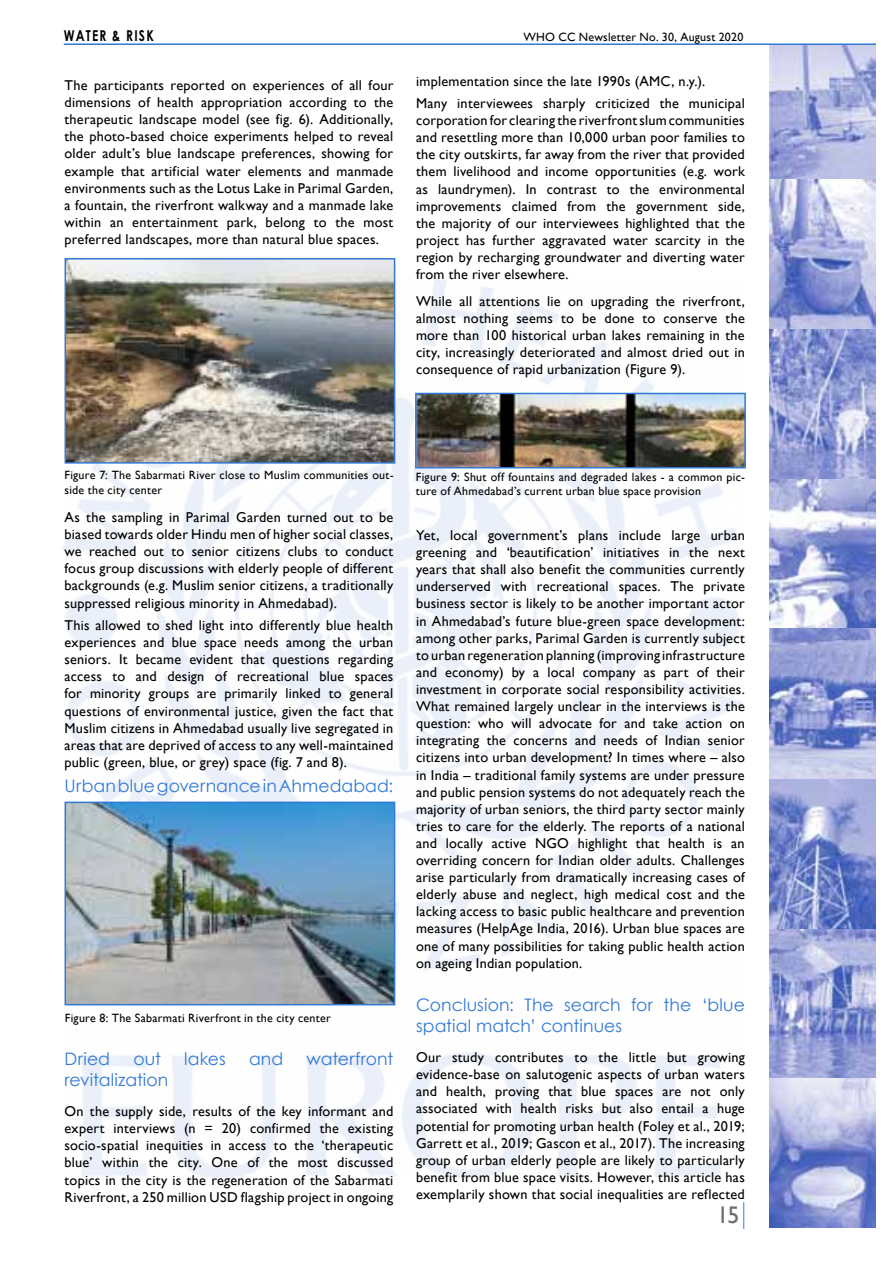
<style>
.page{position:relative;width:893px;height:1263px;background:#fff}
.page>*{position:absolute;margin:0;border:0;box-sizing:border-box;transform-origin:0 0}
.t1{font:24px "Gill Sans";color:#6d6e71}
.t2{font:17.25px/21px "Century Gothic";letter-spacing:.005em;color:#3179d6}
.t3{font:700 15px "Century Gothic";letter-spacing:.1em;color:#000;scale:.8 1}
.t4{font:14.25px/17.1px "Gill Sans";letter-spacing:.015em;color:#000;text-align:justify}
.t5{font:12px/14.4px "Gill Sans";letter-spacing:.02em;color:#000}
</style>
<div class="page">
<img style="left:770px;top:45px;width:106px;height:1183px">
<svg style="left:743px;top:1202px;width:1px;height:27px"></svg>
<hr style="left:64px;top:43px;width:812px;height:2px;background:#3179d6">
<img style="left:68px;top:261px;width:324px;height:200px">
<div style="left:65px;top:258px;width:330px;height:206px;border:2px solid #3179d6"></div>
<img style="left:68px;top:804px;width:324px;height:198px">
<div style="left:65px;top:801px;width:330px;height:204px;border:2px solid #3179d6"></div>
<img style="left:418px;top:396px;width:325px;height:69px">
<div style="left:415px;top:393px;width:331px;height:75px;border:2px solid #3179d6"></div>
<p class="t3" style="left:64px;top:24px;width:114px">WATER &amp; RISK</p>
<p class="t5" style="left:523px;top:30px;width:221px">WHO CC Newsletter No. 30, August 2020</p>
<p class="t4" style="left:65px;top:77px;width:330px">The participants reported on experiences of all four dimensions of health appropriation according to the therapeutic landscape model (see fig. 6). Additionally, the photo-based choice experiments helped to reveal older adult’s blue landscape preferences, showing for example that artificial water elements and manmade environments such as the Lotus Lake in Parimal Garden, a fountain, the riverfront walkway and a manmade lake within an entertainment park, belong to the most preferred landscapes, more than natural blue spaces.</p>
<p class="t4" style="left:416px;top:71px;width:330px;line-height:21.6px">implementation since the late 1990s (AMC, n.y.).<br>Many interviewees sharply criticized the municipal</p>
<p class="t4" style="left:416px;top:112px;width:330px">corporation for clearing the riverfront slum communities and resettling more than 10,000 urban poor families to the city outskirts, far away from the river that provided them livelihood and income opportunities (e.g. work as laundrymen). In contrast to the environmental improvements claimed from the government side, the majority of our interviewees highlighted that the project has further aggravated water scarcity in the region by recharging groundwater and diverting water from the river elsewhere.</p>
<p class="t4" style="left:416px;top:293px;width:330px">While all attentions lie on upgrading the riverfront, almost nothing seems to be done to conserve the more than 100 historical urban lakes remaining in the city, increasingly deteriorated and almost dried out in consequence of rapid urbanization (Figure 9).</p>
<p class="t5" style="left:65px;top:468px;width:331px">Figure 7: The Sabarmati River close to Muslim communities out&shy;side the city center</p>
<p class="t4" style="left:65px;top:509px;width:330px">As the sampling in Parimal Garden turned out to be biased towards older Hindu men of higher social classes, we reached out to senior citizens clubs to conduct focus group discussions with elderly people of different backgrounds (e.g. Muslim senior citizens, a traditionally suppressed religious minority in Ahmedabad).</p>
<p class="t4" style="left:65px;top:617px;width:330px">This allowed to shed light into differently blue health experiences and blue space needs among the urban seniors. It became evident that questions regarding access to and design of recreational blue spaces for minority groups are primarily linked to general questions of environmental justice, given the fact that Muslim citizens in Ahmedabad usually live segregated in areas that are deprived of access to any well-maintained public (green, blue, or grey) space (fig. 7 and 8).</p>
<p class="t2" style="left:65px;top:775px;width:330px">Urban blue governance in Ahmedabad:</p>
<p class="t5" style="left:65px;top:1011px;width:268px">Figure 8: The Sabarmati Riverfront in the city center</p>
<p class="t2" style="left:65px;top:1048px;width:47px">Dried</p>
<p class="t2" style="left:133px;top:1048px;width:29px">out</p>
<p class="t2" style="left:184px;top:1048px;width:43px">lakes</p>
<p class="t2" style="left:249px;top:1048px;width:36px">and</p>
<p class="t2" style="left:307px;top:1048px;width:88px">waterfront</p>
<p class="t2" style="left:65px;top:1069px;width:105px">revitalization</p>
<p class="t4" style="left:65px;top:1103px;width:330px">On the supply side, results of the key informant and expert interviews (n = 20) confirmed the existing socio-spatial inequities in access to the ‘therapeutic blue’ within the city. One of the most discussed topics in the city is the regeneration of the Sabarmati Riverfront, a 250 million USD flagship project in ongoing</p>
<p class="t5" style="left:416px;top:470px;width:331px">Figure 9: Shut off fountains and degraded lakes - a common pic&shy;ture of Ahmedabad’s current urban blue space provision</p>
<p class="t4" style="left:416px;top:527px;width:330px">Yet, local government’s plans include large urban greening and ‘beautification’ initiatives in the next years that shall also benefit the communities currently underserved with recreational spaces. The private business sector is likely to be another important actor in Ahmedabad’s future blue-green space development: among other parks, Parimal Garden is currently subject to urban regeneration planning (improving infrastructure and economy) by a local company as part of their investment in corporate social responsibility activities.<br>What remained largely unclear in the interviews is the question: who will advocate for and take action on integrating the concerns and needs of Indian senior citizens into urban development? In times where – also in India – traditional family systems are under pressure and public pension systems do not adequately reach the majority of urban seniors, the third party sector mainly tries to care for the elderly. The reports of a national and locally active NGO highlight that health is an overriding concern for Indian older adults. Challenges arise particularly from dramatically increasing cases of elderly abuse and neglect, high medical cost and the lacking access to basic public healthcare and prevention measures (HelpAge India, 2016). Urban blue spaces are one of many possibilities for taking public health action on ageing Indian population.</p>
<p class="t2" style="left:416px;top:994px;width:330px">Conclusion: The search for the ‘blue spatial match’ continues</p>
<p class="t4" style="left:416px;top:1049px;width:330px">Our study contributes to the little but growing evidence-base on salutogenic aspects of urban waters and health, proving that blue spaces are not only associated with health risks but also entail a huge potential for promoting urban health (Foley et al., 2019; Garrett et al., 2019; Gascon et al., 2017). The increasing group of urban elderly people are likely to particularly benefit from blue space visits. However, this article has exemplarily shown that social inequalities are reflected</p>
<h1 class="t1" style="left:717px;top:1201px;width:24px">15</h1>
</div>
